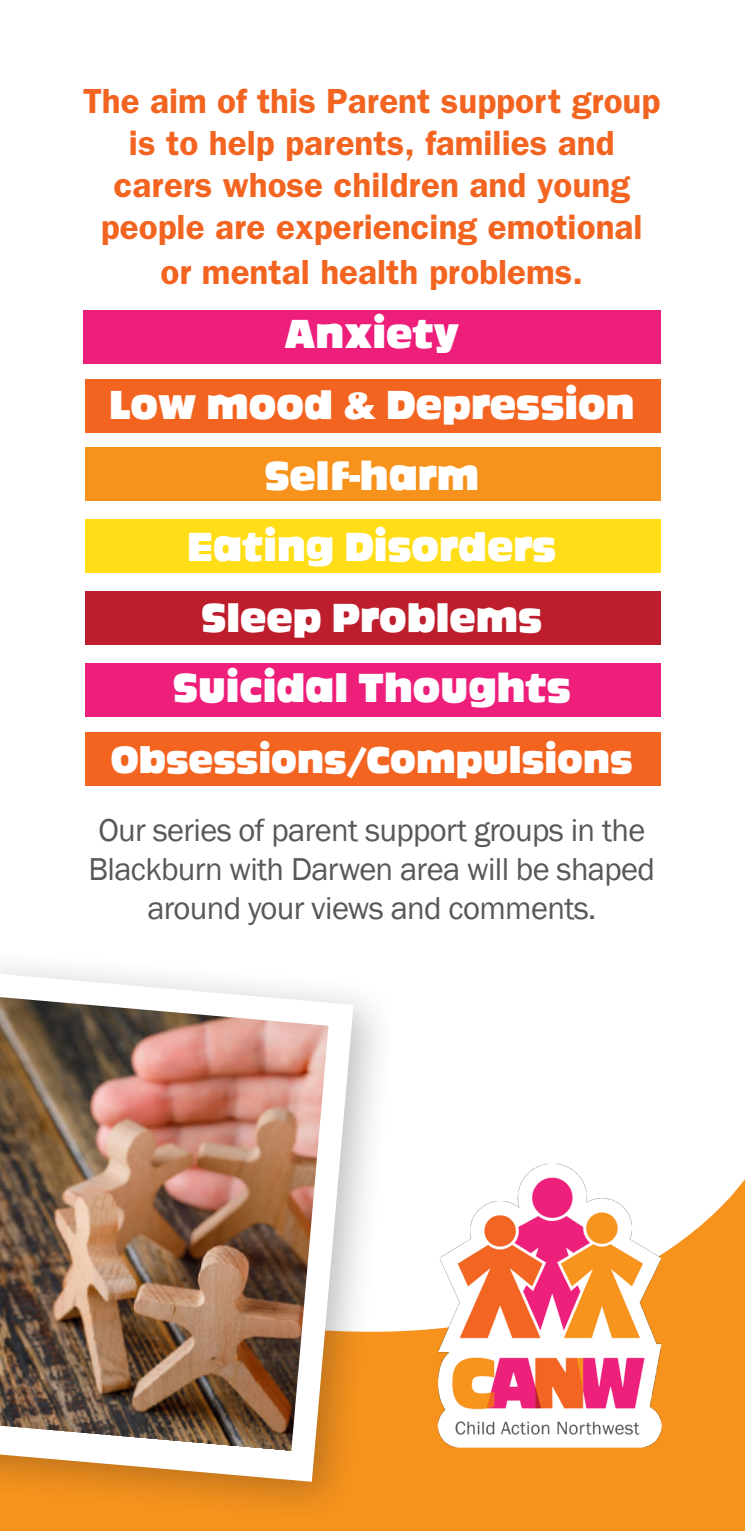
<style>
.page{position:relative;width:745px;height:1531px;background:#fff}
.page>*{position:absolute;margin:0;border:0;box-sizing:border-box;transform-origin:0 0}
.t1{font:40px "Ackbar";color:#fff}
.t2{font:37.5px "Ackbar";color:#fff}
.t3{font:600 35px/42.8px "Franklin Gothic";color:#f36421;text-align:center}
.t4{font:32.5px/39px "Franklin Gothic";letter-spacing:-.02em;color:#57585a;text-align:center}
</style>
<div class="page">
<div style="left:83px;top:310px;width:577px;height:54px;background:#ee1e7b"></div>
<div style="left:85px;top:379px;width:575px;height:53px;background:#f36421"></div>
<div style="left:85px;top:447px;width:575px;height:53px;background:#f7931d"></div>
<div style="left:85px;top:519px;width:575px;height:54px;background:#ffdd17"></div>
<div style="left:85px;top:591px;width:575px;height:54px;background:#be1d2c"></div>
<div style="left:85px;top:663px;width:575px;height:54px;background:#ee1e7b"></div>
<div style="left:85px;top:732px;width:575px;height:53px;background:#f36421"></div>
<svg style="left:0;top:1180px;width:744px;height:351px;background:#f8a13c"></svg>
<img style="left:432px;top:1163px;width:234px;height:288px">
<div style="left:0;top:946px;width:397px;height:579px;background:#231f20;opacity:.3"></div>
<img style="left:0;top:959px;width:366px;height:535px">
<p class="t3" style="left:83px;top:79px;width:578px">The aim of this Parent support group is to help parents, families and carers whose children and young people are experiencing emotional or mental health problems.</p>
<p class="t1" style="left:284px;top:314px;width:176px">Anxiety</p>
<p class="t1" style="left:109px;top:385px;width:526px">Low mood &amp; Depression</p>
<p class="t1" style="left:264px;top:455px;width:216px">Self-harm</p>
<p class="t1" style="left:187px;top:526px;width:370px">Eating Disorders</p>
<p class="t1" style="left:201px;top:597px;width:342px">Sleep Problems</p>
<p class="t1" style="left:173px;top:668px;width:399px">Suicidal Thoughts</p>
<p class="t2" style="left:111px;top:741px;width:523px">Obsessions/Compulsions</p>
<p class="t4" style="left:88px;top:811px;width:567px">Our series of parent support groups in the<br>Blackburn with Darwen area will be shaped around your views and comments.</p>
</div>
